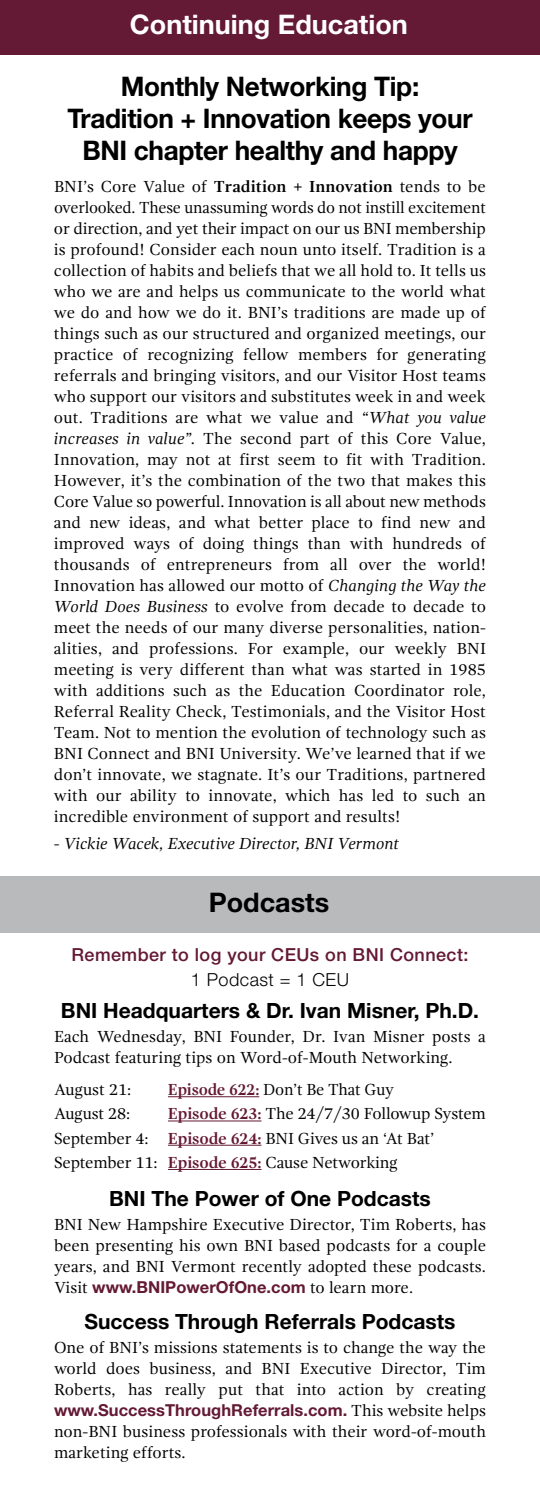
<style>
.page{position:relative;width:540px;height:1512px;background:#fff}
.page>*{position:absolute;margin:0;border:0;box-sizing:border-box;transform-origin:0 0}
.t1{font:700 27px/32.4px "Helvetica Neue";letter-spacing:-.01em;color:#000;text-align:center}
.t2{font:700 27px "Helvetica Neue";color:#fff}
.t3{font:700 21px "Helvetica Neue";color:#000}
.t4{font:500 18px "Helvetica Neue";letter-spacing:.025em;color:#641934}
.t5{font:300 18px "Helvetica Neue";letter-spacing:.025em;color:#000}
.t6{font:16.5px/21px "Gandhi Serif";color:#000;text-align:justify}
.t7{font:700 16.5px "Helvetica Neue";letter-spacing:.005em;color:#641934}
.t8{font:italic 16.5px "Gandhi Serif";letter-spacing:.005em;color:#000}
.s1{font-weight:700}
.s2{font-style:italic}
.s3{font-weight:700;color:#641934}
.s4{font-family:"Gandhi Serif";font-weight:400;color:#000}
</style>
<div class="page">
<div style="left:0;top:876px;width:540px;height:57px;background:#b8babc"></div>
<hr style="left:168px;top:1096px;width:91px;height:1px;background:#641934">
<hr style="left:168px;top:1121px;width:94px;height:1px;background:#641934">
<hr style="left:168px;top:1145px;width:94px;height:1px;background:#641934">
<hr style="left:168px;top:1169px;width:94px;height:1px;background:#641934">
<div style="left:0;top:0;width:540px;height:54px;background:#641934"></div>
<h1 class="t2" style="left:130px;top:8px;width:279px">Continuing Education</h1>
<h1 class="t1" style="left:67px;top:69px;width:407px">Monthly Networking Tip:<br>Tradition + Innovation keeps your<br>BNI chapter healthy and happy</h1>
<p class="t6" style="left:54px;top:176px;width:434px">BNI’s Core Value of <span class="s1">Tradition + Innovation</span> tends to be overlooked. These unassuming words do not instill excitement or direction, and yet their impact on our us BNI membership is profound! Consider each noun unto itself. Tradition is a collection of habits and beliefs that we all hold to. It tells us who we are and helps us communicate to the world what we do and how we do it. BNI’s traditions are made up of things such as our structured and organized meetings, our practice of recognizing fellow members for generating referrals and bringing visitors, and our Visitor Host teams who support our visitors and substitutes week in and week out. Traditions are what we value and <span class="s2">“What you value increases in value”.</span> The second part of this Core Value, Innovation, may not at first seem to fit with Tradition.<br>However, it’s the combination of the two that makes this Core Value so powerful. Innovation is all about new methods and new ideas, and what better place to find new and improved ways of doing things than with hundreds of thousands of entrepreneurs from all over the world!<br>Innovation has allowed our motto of <span class="s2">Changing the Way the World Does Business</span> to evolve from decade to decade to meet the needs of our many diverse personalities, nation&shy;alities, and professions. For example, our weekly BNI meeting is very different than what was started in 1985 with additions such as the Education Coordinator role, Referral Reality Check, Testimonials, and the Visitor Host Team. Not to mention the evolution of technology such as BNI Connect and BNI University. We’ve learned that if we don’t innovate, we stagnate. It’s our Traditions, partnered with our ability to innovate, which has led to such an incredible environment of support and results!</p>
<p class="t8" style="left:54px;top:834px;width:347px">- Vickie Wacek, Executive Director, BNI Vermont</p>
<h1 class="t1" style="left:209px;top:886px;width:122px">Podcasts</h1>
<p class="t4" style="left:71px;top:944px;width:399px">Remember to log your CEUs on BNI Connect:</p>
<p class="t5" style="left:191px;top:968px;width:160px">1 Podcast = 1 CEU</p>
<p class="t3" style="left:61px;top:998px;width:420px">BNI Headquarters &amp; Dr. Ivan Misner, Ph.D.</p>
<p class="t6" style="left:54px;top:1026px;width:433px">Each Wednesday, BNI Founder, Dr. Ivan Misner posts a<br>Podcast featuring tips on Word-of-Mouth Networking.</p>
<p class="t6" style="left:54px;top:1079px;width:79px">August 21:</p>
<p class="t6" style="left:168px;top:1079px;width:228px"><span class="s3">Episode 622:</span> Don’t Be That Guy</p>
<p class="t6" style="left:54px;top:1103px;width:78px">August 28:</p>
<p class="t6" style="left:54px;top:1102px;width:433px;line-height:24.3px;text-align:left;text-indent:114px"><span class="s3">Episode 623:</span> The 24/7/30 Followup System<br>September 4: <span class="s3">Episode 624:</span> BNI Gives us an ‘At Bat’<br>September 11: <span class="s3">Episode 625:</span> Cause Networking</p>
<p class="t3" style="left:109px;top:1186px;width:323px">BNI The Power of One Podcasts</p>
<p class="t6" style="left:54px;top:1214px;width:434px">BNI New Hampshire Executive Director, Tim Roberts, has been presenting his own BNI based podcasts for a couple years, and BNI Vermont recently adopted these podcasts.</p>
<p class="t7" style="left:54px;top:1277px;width:361px"><span class="s4">Visit</span> www.BNIPowerOfOne.com <span class="s4">to learn more.</span></p>
<p class="t3" style="left:84px;top:1309px;width:373px">Success Through Referrals Podcasts</p>
<p class="t6" style="left:54px;top:1337px;width:433px">One of BNI’s missions statements is to change the way the world does business, and BNI Executive Director, Tim Roberts, has really put that into action by creating</p>
<p class="t7" style="left:54px;top:1400px;width:434px">www.SuccessThroughReferrals.com. <span class="s4">This website helps</span></p>
<p class="t6" style="left:54px;top:1421px;width:434px">non-BNI business professionals with their word-of-mouth marketing efforts.</p>
</div>
